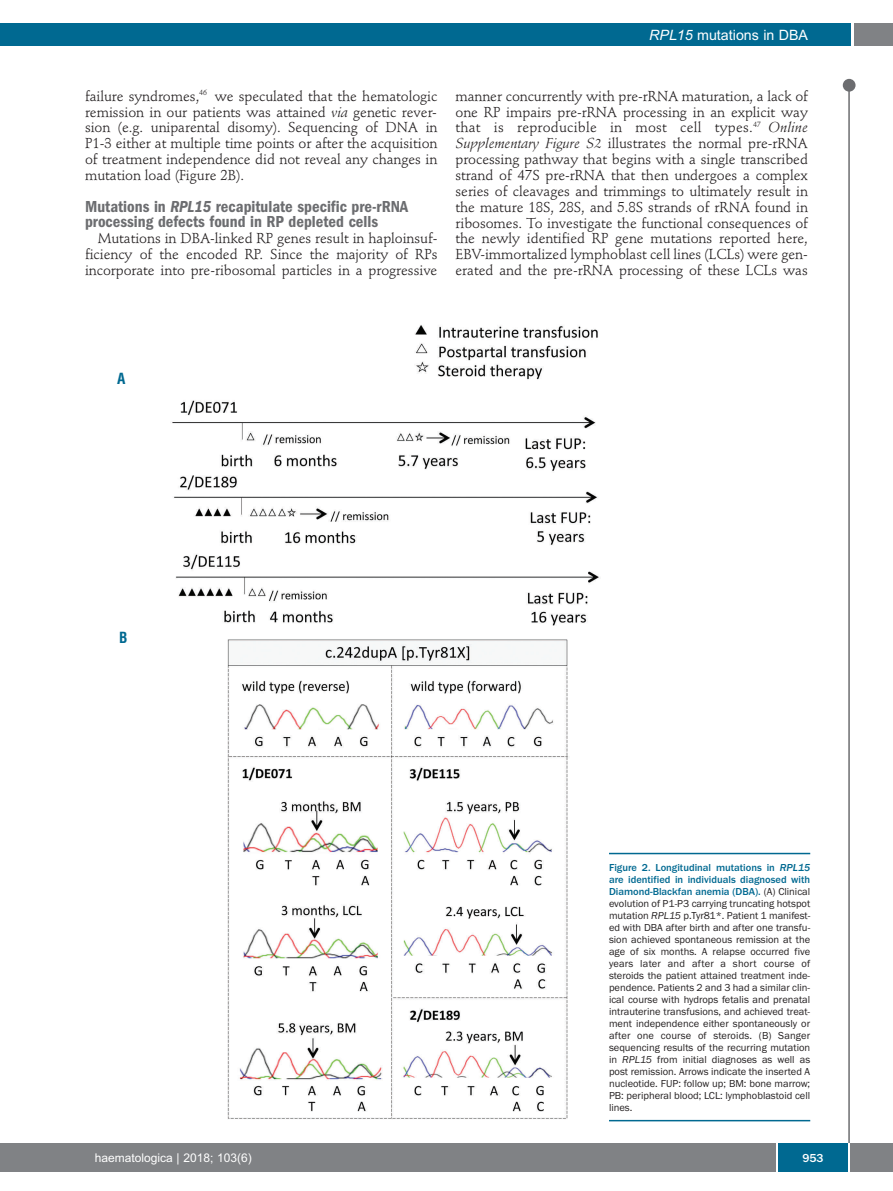
<style>
.page{position:relative;width:893px;height:1191px;background:#fff}
.page>*{position:absolute;margin:0;border:0;box-sizing:border-box;transform-origin:0 0}
.t1{font:600 condensed 16.5px/15.9px "Franklin Gothic";color:#6c6d70}
.t2{font:700 condensed 15px "Helvetica";color:#006991}
.t3{font:14.25px/15.9px "Stempel Schneidler";letter-spacing:-.005em;color:#231f20;text-align:justify}
.t4{font:14.25px "Arial";color:#fff}
.t5{font:12px "Arial";color:#fff}
.t6{font:500 12px "Franklin Gothic";color:#fff}
.t7{font:10.5px/12px "Franklin Gothic";color:#231f20;text-align:justify}
.s1{font-style:italic}
.s2{font-weight:500;color:#006991}
.s3{font-weight:500;font-style:italic;color:#006991}
</style>
<div class="page">
<div style="left:843px;top:79px;width:12px;height:13px;background:#6c6d70;border-radius:50%"></div>
<hr style="left:848px;top:81px;width:2px;height:1062px;background:#6c6d70">
<div style="left:854px;top:23px;width:39px;height:22px;background:#808285"></div>
<div style="left:1px;top:23px;width:849px;height:22px;background:#006991"></div>
<div style="left:0;top:1143px;width:893px;height:28px;background:#808285"></div>
<div style="left:778px;top:1143px;width:70px;height:28px;background:#006991"></div>
<hr style="left:776px;top:1143px;width:2px;height:28px;background:#fff">
<hr style="left:848px;top:1143px;width:2px;height:28px;background:#fff">
<hr style="left:0;top:23px;width:2px;height:22px;background:#006991">
<img style="left:172px;top:325px;width:489px;height:797px">
<hr style="left:609px;top:852px;width:201px;height:2px;background:#006991">
<hr style="left:609px;top:1119px;width:201px;height:2px;background:#006991">
<p class="t4" style="left:649px;top:27px;width:160px"><span class="s1">RPL15</span> mutations in DBA</p>
<p class="t3" style="left:85px;top:89px;width:354px">failure syndromes,<sup>46</sup> we speculated that the hematologic remission in our patients was attained <span class="s1">via</span> genetic rever&shy;sion (e.g. uniparental disomy). Sequencing of DNA in P1-3 either at multiple time points or after the acquisition of treatment independence did not reveal any changes in mutation load (Figure 2B).</p>
<p class="t1" style="left:85px;top:199px;width:325px">Mutations in <span class="s1">RPL15</span> recapitulate specific pre-rRNA processing defects found in RP depleted cells</p>
<p class="t3" style="left:85px;top:232px;width:354px;text-indent:13px">Mutations in DBA-linked RP genes result in haploinsuf&shy;ficiency of the encoded RP. Since the majority of RPs incorporate into pre-ribosomal particles in a progressive</p>
<p class="t3" style="left:455px;top:89px;width:354px">manner concurrently with pre-rRNA maturation, a lack of one RP impairs pre-rRNA processing in an explicit way that is reproducible in most cell types.<sup>47</sup> <span class="s1">Online Supplementary Figure S2</span> illustrates the normal pre-rRNA processing pathway that begins with a single transcribed strand of 47S pre-rRNA that then undergoes a complex series of cleavages and trimmings to ultimately result in the mature 18S, 28S, and 5.8S strands of rRNA found in ribosomes. To investigate the functional consequences of the newly identified RP gene mutations reported here, EBV-immortalized lymphoblast cell lines (LCLs) were gen&shy;erated and the pre-rRNA processing of these LCLs was</p>
<p class="t2" style="left:117px;top:370px;width:10px">A</p>
<p class="t2" style="left:119px;top:629px;width:10px">B</p>
<p class="t7" style="left:609px;top:861px;width:203px"><span class="s2">Figure 2. Longitudinal mutations in</span> <span class="s3">RPL15 </span><span class="s2">are identified in individuals diagnosed with Diamond-Blackfan anemia (DBA).</span> (A) Clinical evolution of P1-P3 carrying truncating hotspot mutation <span class="s1">RPL15</span> p.Tyr81*. Patient 1 manifest&shy;ed with DBA after birth and after one transfu&shy;sion achieved spontaneous remission at the age of six months. A relapse occurred five years later and after a short course of steroids the patient attained treatment inde&shy;pendence. Patients 2 and 3 had a similar clin&shy;ical course with hydrops fetalis and prenatal intrauterine transfusions, and achieved treat&shy;ment independence either spontaneously or after one course of steroids. (B) Sanger sequencing results of the recurring mutation in <span class="s1">RPL15</span> from initial diagnoses as well as post remission. Arrows indicate the inserted A nucleotide. FUP: follow up; BM: bone marrow; PB: peripheral blood; LCL: lymphoblastoid cell lines.</p>
<p class="t5" style="left:95px;top:1150px;width:158px">haematologica | 2018; 103(6)</p>
<p class="t6" style="left:802px;top:1150px;width:23px">953</p>
</div>
